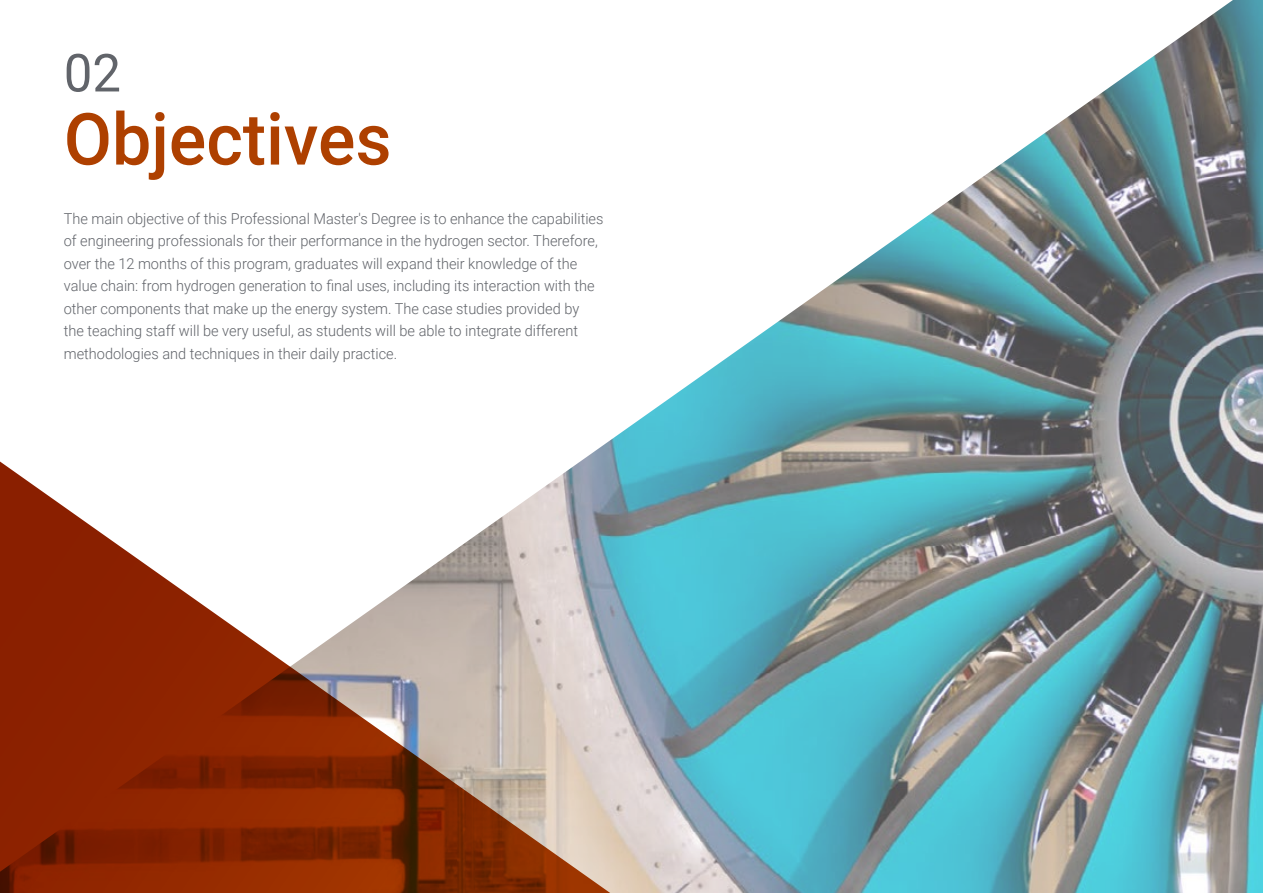
<style>
.page{position:relative;width:1263px;height:893px;background:#fff}
.page>*{position:absolute;margin:0;border:0;box-sizing:border-box;transform-origin:0 0}
.t1{font:500 72px "Roboto";color:#ae4000}
.t2{font:52.5px "Roboto";color:#61646a}
.t3{font:300 15px/22.5px "Roboto";color:#61646a}
</style>
<div class="page">
<img style="left:602px;top:0;width:661px;height:893px">
<svg style="left:0;top:446px;width:640px;height:447px"></svg>
<h2 class="t2" style="left:64px;top:36px;width:59px">02</h2>
<h1 class="t1" style="left:64px;top:89px;width:329px">Objectives</h1>
<p class="t3" style="left:64px;top:207px;width:541px">The main objective of this Professional Master's Degree is to enhance the capabilities of engineering professionals for their performance in the hydrogen sector. Therefore, over the 12 months of this program, graduates will expand their knowledge of the value chain: from hydrogen generation to final uses, including its interaction with the other components that make up the energy system. The case studies provided by<br>the teaching staff will be very useful, as students will be able to integrate different methodologies and techniques in their daily practice.</p>
</div>
